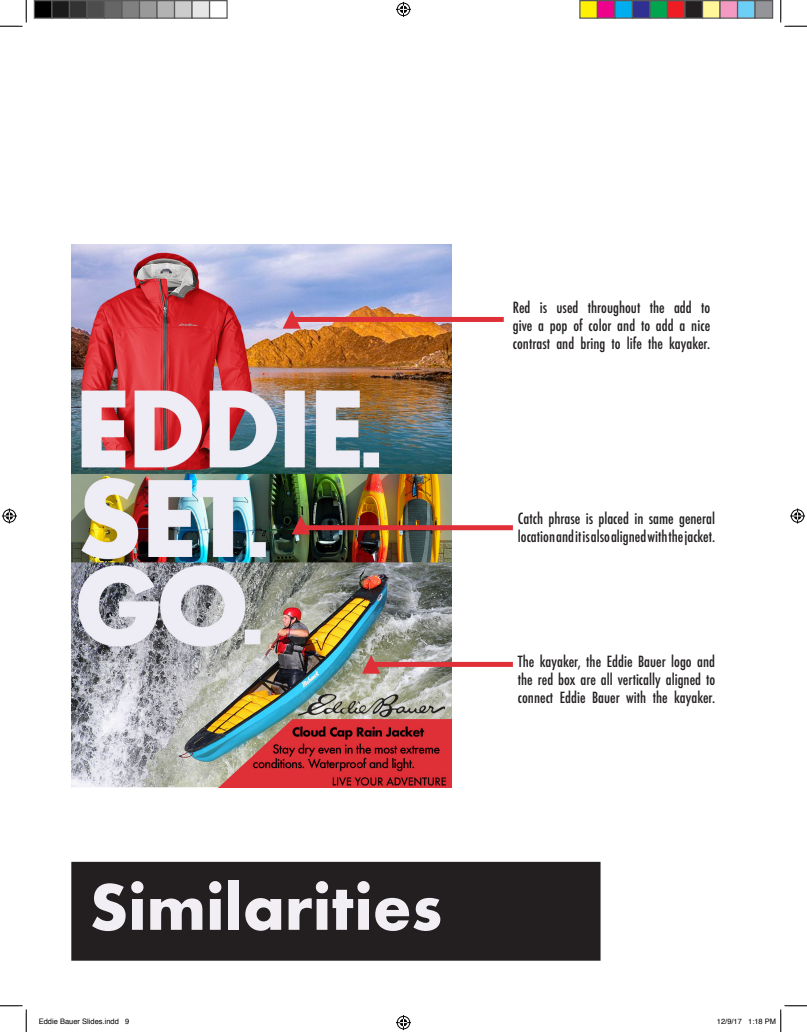
<style>
.page{position:relative;width:807px;height:1032px;background:#fff}
.page>*{position:absolute;margin:0;border:0;box-sizing:border-box;transform-origin:0 0}
.t1{font:700 60px "Futura";color:#f1eff4}
.t2{font:500 condensed 15px/18px "Futura";color:#231f20}
.t3{font:7.5px "Helvetica";color:#000}
</style>
<div class="page">
<div style="left:72px;top:862px;width:527px;height:97px;background:#231f20"></div>
<div style="left:71px;top:861px;width:529px;height:99px;border:1px solid #231f20"></div>
<img style="left:71px;top:244px;width:380px;height:543px">
<div style="left:301px;top:525px;width:211px;height:5px;background:#df3037"></div>
<svg style="left:292px;top:516px;width:18px;height:18px"></svg>
<div style="left:292px;top:317px;width:211px;height:5px;background:#df3037"></div>
<svg style="left:282px;top:310px;width:19px;height:18px"></svg>
<div style="left:368px;top:661px;width:144px;height:5px;background:#df3037"></div>
<svg style="left:362px;top:655px;width:18px;height:18px"></svg>
<svg style="left:0;top:0;width:27px;height:27px"></svg>
<svg style="left:0;top:1005px;width:27px;height:26px"></svg>
<svg style="left:780px;top:0;width:26px;height:27px"></svg>
<svg style="left:396px;top:2px;width:15px;height:15px"></svg>
<svg style="left:396px;top:1015px;width:15px;height:14px"></svg>
<svg style="left:2px;top:508px;width:15px;height:15px"></svg>
<svg style="left:790px;top:508px;width:14px;height:15px"></svg>
<div style="left:34px;top:1px;width:18px;height:17px;background:#000"></div>
<div style="left:34px;top:0;width:18px;height:19px;border:1px solid #595959"></div>
<div style="left:52px;top:1px;width:17px;height:17px;background:#1a1a1a"></div>
<div style="left:51px;top:0;width:19px;height:19px;border:1px solid #595959"></div>
<div style="left:69px;top:1px;width:18px;height:17px;background:#333"></div>
<div style="left:69px;top:0;width:19px;height:19px;border:1px solid #595959"></div>
<div style="left:87px;top:1px;width:17px;height:17px;background:#4d4d4d"></div>
<div style="left:86px;top:0;width:19px;height:19px;border:1px solid #595959"></div>
<div style="left:104px;top:1px;width:18px;height:17px;background:#666"></div>
<div style="left:104px;top:0;width:18px;height:19px;border:1px solid #595959"></div>
<div style="left:122px;top:1px;width:17px;height:17px;background:#808080"></div>
<div style="left:121px;top:0;width:19px;height:19px;border:1px solid #595959"></div>
<div style="left:139px;top:1px;width:18px;height:17px;background:#999"></div>
<div style="left:139px;top:0;width:19px;height:19px;border:1px solid #595959"></div>
<div style="left:157px;top:1px;width:17px;height:17px;background:#b3b3b3"></div>
<div style="left:156px;top:0;width:19px;height:19px;border:1px solid #595959"></div>
<div style="left:174px;top:1px;width:18px;height:17px;background:#ccc"></div>
<div style="left:174px;top:0;width:18px;height:19px;border:1px solid #595959"></div>
<div style="left:192px;top:1px;width:17px;height:17px;background:#e6e6e6"></div>
<div style="left:191px;top:0;width:19px;height:19px;border:1px solid #595959"></div>
<div style="left:209px;top:0;width:19px;height:19px;border:1px solid #595959"></div>
<div style="left:579px;top:1px;width:18px;height:17px;background:#fff101"></div>
<div style="left:579px;top:0;width:19px;height:19px;border:1px solid #595959"></div>
<div style="left:597px;top:1px;width:17px;height:17px;background:#ed028c"></div>
<div style="left:596px;top:0;width:19px;height:19px;border:1px solid #595959"></div>
<div style="left:614px;top:1px;width:18px;height:17px;background:#00aeef"></div>
<div style="left:614px;top:0;width:18px;height:19px;border:1px solid #595959"></div>
<div style="left:632px;top:1px;width:17px;height:17px;background:#2e3092"></div>
<div style="left:631px;top:0;width:19px;height:19px;border:1px solid #595959"></div>
<div style="left:649px;top:1px;width:18px;height:17px;background:#00a54f"></div>
<div style="left:649px;top:0;width:19px;height:19px;border:1px solid #595959"></div>
<div style="left:667px;top:1px;width:17px;height:17px;background:#ee1d23"></div>
<div style="left:666px;top:0;width:19px;height:19px;border:1px solid #595959"></div>
<div style="left:684px;top:1px;width:18px;height:17px;background:#231f20"></div>
<div style="left:684px;top:0;width:18px;height:19px;border:1px solid #595959"></div>
<div style="left:702px;top:1px;width:17px;height:17px;background:#fff79a"></div>
<div style="left:701px;top:0;width:19px;height:19px;border:1px solid #595959"></div>
<div style="left:719px;top:1px;width:18px;height:17px;background:#f499c2"></div>
<div style="left:719px;top:0;width:19px;height:19px;border:1px solid #595959"></div>
<div style="left:737px;top:1px;width:17px;height:17px;background:#6bcff6"></div>
<div style="left:736px;top:0;width:19px;height:19px;border:1px solid #595959"></div>
<div style="left:754px;top:1px;width:18px;height:17px;background:#939598"></div>
<div style="left:754px;top:0;width:18px;height:19px;border:1px solid #595959"></div>
<svg style="left:780px;top:1005px;width:26px;height:26px"></svg>
<p class="t2" style="left:512px;top:298px;width:199px">Red is used throughout the add to give a pop of color and to add a nice</p>
<p class="t2" style="left:512px;top:334px;width:199px">contrast and bring to life the kayaker.</p>
<p class="t2" style="left:517px;top:509px;width:199px">Catch phrase is placed in same general</p>
<p class="t2" style="left:517px;top:527px;width:199px">location and it is also aligned with the jacket.</p>
<p class="t1" style="left:89px;top:863px;width:354px">Similarities</p>
<p class="t2" style="left:517px;top:652px;width:199px;text-align:justify">The kayaker, the Eddie Bauer logo and the red box are all vertically aligned to connect Eddie Bauer with the kayaker.</p>
<p class="t3" style="left:39px;top:1015px;width:92px">Eddie Bauer Slides.indd 9</p>
<p class="t3" style="left:716px;top:1015px;width:61px">12/9/17 1:18 PM</p>
</div>
